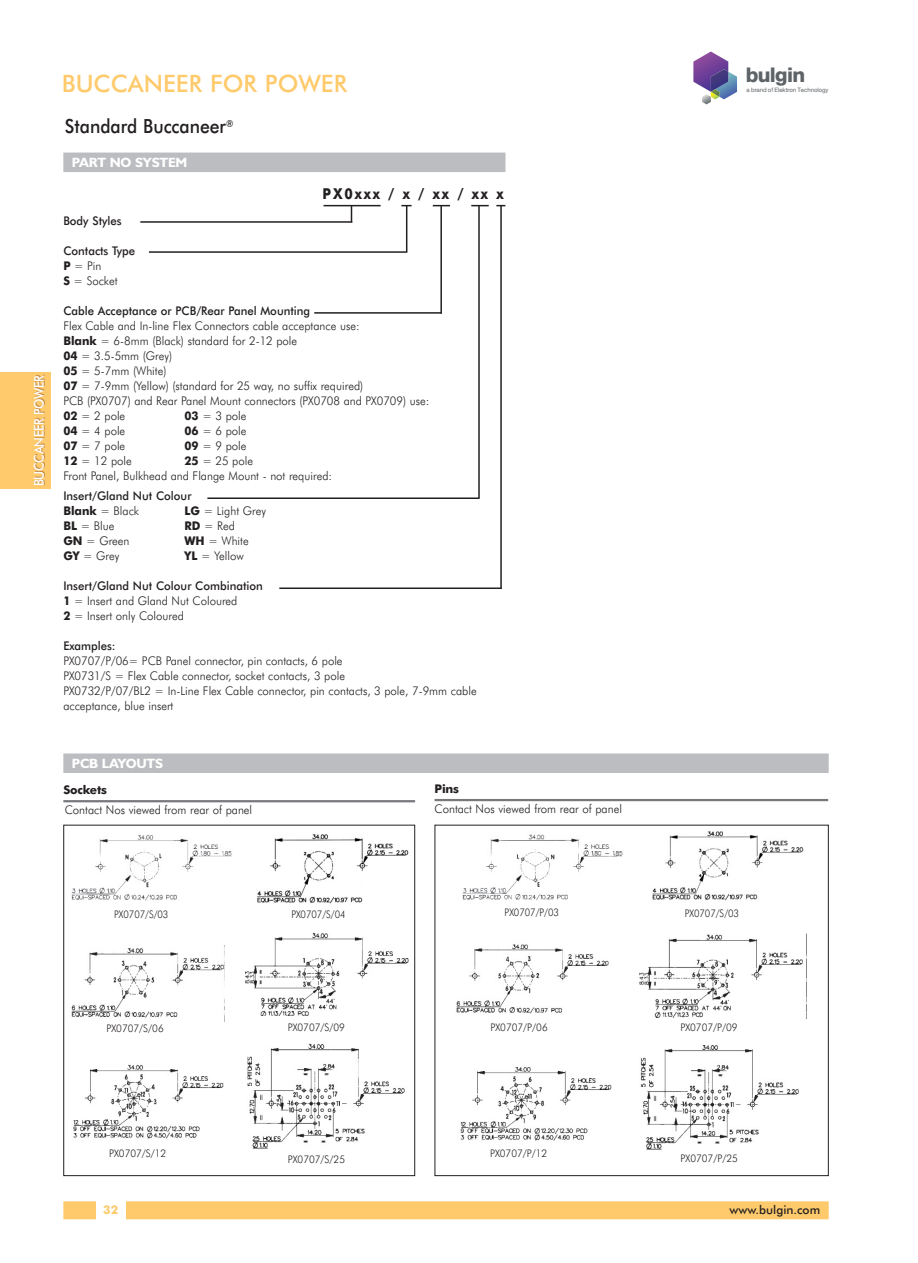
<style>
.page{position:relative;width:918px;height:1263px;background:#fff}
.page>*{position:absolute;margin:0;border:0;box-sizing:border-box;transform-origin:0 0}
.t1{font:500 24px "Futura BT";color:#feca6b}
.t2{font:800 20.25px "Helvetica Neue";letter-spacing:-.025em;color:#5e6367}
.t3{font:500 19.5px "Futura BT";color:#231f20;scale:.9 1}
.t4{font:700 15px "Futura BT";letter-spacing:.14em;color:#231f20;scale:.9 1}
.t5{font:700 13.5px "Humanist 521 BT";letter-spacing:-.015em;color:#fff}
.t6{font:500 13.5px "Futura BT";letter-spacing:-.03em;color:#fff;scale:.9 1}
.t7{font:300 12px/15px "Futura BT";color:#231f20;scale:.95 1}
.t8{font:500 12px/15px "Futura BT";color:#231f20;scale:.95 1}
.t9{font:500 12px "Futura BT";color:#231f20}
.t10{font:700 12px "Futura BT";letter-spacing:-.015em;color:#231f20}
.t11{font:700 12px "Futura BT";color:#feca6b}
.t12{font:300 10.5px "Futura BT";color:#231f20;scale:.95 1}
.t13{font:300 10.5px "Futura BT";color:#231f20;scale:.9 1}
.t14{font:6.15px "Helvetica Neue";letter-spacing:-.01em;color:#5e6367}
.s1{font-weight:700}
.s2{font-weight:300}
.s3{font-weight:500}
</style>
<div class="page">
<svg style="left:63px;top:1219px;width:766px;height:1px"></svg>
<div style="left:63px;top:1201px;width:766px;height:18px;background:#feca6b"></div>
<div style="left:96px;top:1200px;width:29px;height:21px;background:#fff"></div>
<div style="left:0;top:372px;width:51px;height:117px;background:#feca6b"></div>
<svg style="left:693px;top:51px;width:44px;height:53px"></svg>
<div style="left:435px;top:825px;width:394px;height:351px;border:1px solid #231f20"></div>
<div style="left:63px;top:825px;width:352px;height:351px;border:1px solid #231f20"></div>
<img style="left:71px;top:835px;width:161px;height:66px">
<img style="left:71px;top:948px;width:153px;height:70px">
<img style="left:246px;top:933px;width:163px;height:83px">
<img style="left:73px;top:1064px;width:151px;height:75px">
<img style="left:247px;top:1043px;width:158px;height:106px">
<img style="left:462px;top:834px;width:161px;height:67px">
<img style="left:456px;top:944px;width:153px;height:70px">
<img style="left:639px;top:934px;width:164px;height:84px">
<img style="left:460px;top:1067px;width:152px;height:74px">
<img style="left:640px;top:1045px;width:159px;height:105px">
<hr style="left:63px;top:800px;width:352px;height:2px;background:#76787b">
<hr style="left:435px;top:799px;width:393px;height:2px;background:#76787b">
<div style="left:63px;top:153px;width:443px;height:19px;background:#bcbdc0"></div>
<hr style="left:324px;top:205px;width:57px;height:1px;background:#231f20">
<svg style="left:351px;top:206px;width:1px;height:15px"></svg>
<hr style="left:140px;top:221px;width:212px;height:2px;background:#231f20">
<hr style="left:406px;top:206px;width:1px;height:47px;background:#231f20">
<hr style="left:149px;top:251px;width:257px;height:2px;background:#231f20">
<svg style="left:433px;top:205px;width:17px;height:1px"></svg>
<hr style="left:440px;top:206px;width:2px;height:107px;background:#231f20">
<hr style="left:314px;top:312px;width:128px;height:2px;background:#231f20">
<svg style="left:471px;top:205px;width:18px;height:1px"></svg>
<hr style="left:478px;top:206px;width:2px;height:293px;background:#231f20">
<hr style="left:207px;top:497px;width:272px;height:2px;background:#231f20">
<hr style="left:500px;top:206px;width:2px;height:382px;background:#231f20">
<hr style="left:279px;top:587px;width:223px;height:2px;background:#231f20">
<div style="left:288px;top:1147px;width:75px;height:18px;background:#fff"></div>
<div style="left:681px;top:1147px;width:68px;height:18px;background:#fff"></div>
<div style="left:63px;top:753px;width:766px;height:20px;background:#bcbdc0"></div>
<img style="left:257px;top:834px;width:152px;height:70px">
<img style="left:652px;top:831px;width:152px;height:70px">
<p class="t6" style="left:34px;top:486px;width:126px;rotate:-90deg">BUCCANEER POWER</p>
<h1 class="t1" style="left:62px;top:74px;width:287px">BUCCANEER FOR POWER</h1>
<h3 class="t3" style="left:65px;top:118px;width:189px">Standard Buccaneer<sup>®</sup></h3>
<p class="t5" style="left:72px;top:158px;width:117px">PART NO SYSTEM</p>
<p class="t4" style="left:323px;top:188px;width:203px">PX0xxx / x / xx / xx x</p>
<p class="t8" style="left:63px;top:215px;width:63px">Body Styles</p>
<p class="t8" style="left:63px;top:245px;width:77px">Contacts Type<br><span class="s1">P</span> <span class="s2">= Pin<br></span><span class="s1">S</span> <span class="s2">= Socket</span></p>
<p class="t8" style="left:63px;top:305px;width:261px">Cable Acceptance or PCB/Rear Panel Mounting</p>
<p class="t7" style="left:63px;top:320px;width:387px">Flex Cable and In-line Flex Connectors cable acceptance use:<br><span class="s1">Blank</span> = 6-8mm (Black) standard for 2-12 pole<br><span class="s1">04</span> = 3.5-5mm (Grey)<br><span class="s1">05</span> = 5-7mm (White)<br><span class="s1">07</span> = 7-9mm (Yellow) (standard for 25 way, no suffix required)<br>PCB (PX0707) and Rear Panel Mount connectors (PX0708 and PX0709) use:<br><span class="s1">02</span> = 2 pole</p>
<p class="t7" style="left:185px;top:410px;width:67px"><span class="s1">03</span> = 3 pole</p>
<p class="t7" style="left:63px;top:425px;width:67px"><span class="s1">04</span> = 4 pole</p>
<p class="t7" style="left:185px;top:425px;width:67px"><span class="s1">06</span> = 6 pole</p>
<p class="t7" style="left:63px;top:440px;width:67px"><span class="s1">07</span> = 7 pole</p>
<p class="t7" style="left:185px;top:440px;width:67px"><span class="s1">09</span> = 9 pole</p>
<p class="t7" style="left:63px;top:455px;width:74px"><span class="s1">12</span> = 12 pole</p>
<p class="t7" style="left:63px;top:455px;width:284px;text-indent:121px"><span class="s1">25</span> = 25 pole<br>Front Panel, Bulkhead and Flange Mount - not required:</p>
<p class="t8" style="left:63px;top:489px;width:136px">Insert/Gland Nut Colour<br><span class="s1">Blank</span> <span class="s2">= Black</span></p>
<p class="t7" style="left:185px;top:504px;width:87px"><span class="s1">LG</span> = Light Grey</p>
<p class="t7" style="left:63px;top:519px;width:55px"><span class="s1">BL</span> = Blue</p>
<p class="t7" style="left:185px;top:519px;width:55px"><span class="s1">RD</span> = Red</p>
<p class="t7" style="left:63px;top:534px;width:71px"><span class="s1">GN</span> = Green</p>
<p class="t7" style="left:185px;top:534px;width:69px"><span class="s1">WH</span> = White</p>
<p class="t7" style="left:63px;top:549px;width:61px"><span class="s1">GY</span> = Grey</p>
<p class="t7" style="left:185px;top:549px;width:64px"><span class="s1">YL</span> = Yellow</p>
<p class="t7" style="left:63px;top:579px;width:212px"><span class="s3">Insert/Gland Nut Colour Combination<br></span><span class="s1">1</span> = Insert and Gland Nut Coloured<br><span class="s1">2</span> = Insert only Coloured</p>
<p class="t8" style="left:63px;top:639px;width:57px">Examples:</p>
<p class="t7" style="left:63px;top:654px;width:437px">PX0707/P/06= PCB Panel connector, pin contacts, 6 pole<br>PX0731/S = Flex Cable connector, socket contacts, 3 pole<br>PX0732/P/07/BL2 = In-Line Flex Cable connector, pin contacts, 3 pole, 7-9mm cable acceptance, blue insert</p>
<p class="t5" style="left:72px;top:758px;width:93px">PCB LAYOUTS</p>
<p class="t10" style="left:63px;top:785px;width:45px">Sockets</p>
<p class="t7" style="left:65px;top:803px;width:199px">Contact Nos viewed from rear of panel</p>
<p class="t10" style="left:435px;top:783px;width:26px">Pins</p>
<p class="t7" style="left:435px;top:802px;width:199px">Contact Nos viewed from rear of panel</p>
<h2 class="t2" style="left:746px;top:67px;width:61px">bulgin</h2>
<p class="t14" style="left:747px;top:88px;width:83px">a brand of Elektron Technology</p>
<p class="t13" style="left:114px;top:910px;width:62px">PX0707/S/03</p>
<p class="t13" style="left:505px;top:908px;width:62px">PX0707/P/03</p>
<p class="t13" style="left:291px;top:910px;width:62px">PX0707/S/04</p>
<p class="t13" style="left:685px;top:909px;width:62px">PX0707/S/03</p>
<p class="t12" style="left:107px;top:1024px;width:62px">PX0707/S/06</p>
<p class="t12" style="left:288px;top:1023px;width:62px">PX0707/S/09</p>
<p class="t12" style="left:490px;top:1023px;width:62px">PX0707/P/06</p>
<p class="t12" style="left:680px;top:1023px;width:62px">PX0707/P/09</p>
<p class="t12" style="left:109px;top:1149px;width:62px">PX0707/S/12</p>
<p class="t12" style="left:288px;top:1155px;width:62px">PX0707/S/25</p>
<p class="t12" style="left:490px;top:1148px;width:62px">PX0707/P/12</p>
<p class="t12" style="left:681px;top:1154px;width:62px">PX0707/P/25</p>
<p class="t11" style="left:103px;top:1205px;width:16px">32</p>
<p class="t9" style="left:729px;top:1205px;width:92px">www.bulgin.com</p>
</div>
